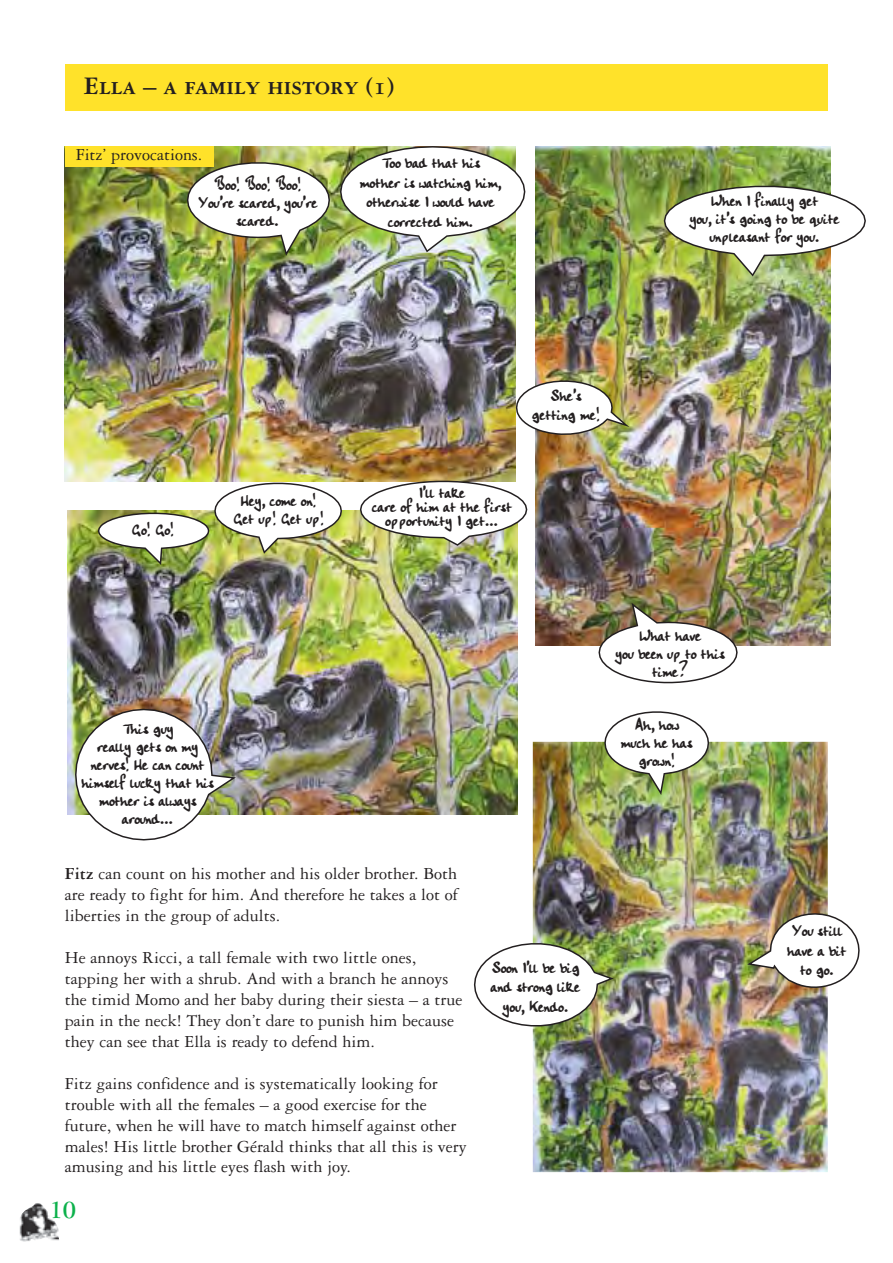
<style>
.page{position:relative;width:893px;height:1263px;background:#fff}
.page>*{position:absolute;margin:0;border:0;box-sizing:border-box;transform-origin:0 0}
.t1{font:26.85px "Garamond Three Bold SC";color:#231f20}
.t2{font:700 26.85px "Garamond Three";color:#0cb14b}
.t3{font:18px/21px "Garamond Three";color:#231f20}
.t4{font:18px/18px "Handwriting Plain 00";color:#231f20;text-align:center}
.s1{font-weight:700}
</style>
<div class="page">
<img style="left:19px;top:1203px;width:40px;height:39px">
<div style="left:65px;top:65px;width:763px;height:46px;background:#ffe22a"></div>
<img style="left:65px;top:146px;width:451px;height:335px">
<div style="left:65px;top:146px;width:148px;height:21px;background:#ffe22a"></div>
<img style="left:533px;top:742px;width:295px;height:430px">
<img style="left:535px;top:146px;width:295px;height:499px">
<img style="left:187px;top:158px;width:143px;height:98px">
<img style="left:340px;top:146px;width:185px;height:106px">
<img style="left:747px;top:902px;width:113px;height:93px">
<img style="left:664px;top:182px;width:202px;height:95px">
<img style="left:67px;top:511px;width:451px;height:304px">
<img style="left:98px;top:477px;width:244px;height:88px">
<img style="left:75px;top:709px;width:161px;height:132px">
<img style="left:598px;top:603px;width:140px;height:81px">
<img style="left:516px;top:374px;width:113px;height:62px">
<img style="left:604px;top:711px;width:105px;height:84px">
<img style="left:474px;top:940px;width:140px;height:90px">
<img style="left:360px;top:477px;width:167px;height:69px">
<h1 class="t1" style="left:84px;top:77px;width:312px">Ella – a family history (1)</h1>
<p class="t3" style="left:76px;top:146px;width:128px">Fitz’ provocations.</p>
<p class="t4" style="left:198px;top:174px;width:121px">Boo! Boo! Boo!<br>You’re scared, you’re scared.</p>
<p class="t4" style="left:360px;top:153px;width:143px;line-height:19.5px">Too bad that his mother is watching him, otherwise I would have corrected him.</p>
<p class="t4" style="left:690px;top:191px;width:151px">When I finally get<br>you, it’s going to be quite unpleasant for you.</p>
<p class="t4" style="left:132px;top:520px;width:44px">Go! Go!</p>
<p class="t4" style="left:233px;top:490px;width:92px">Hey, come on!<br>Get up! Get up!</p>
<p class="t4" style="left:532px;top:385px;width:69px;line-height:19.5px">She’s getting me!</p>
<p class="t4" style="left:372px;top:484px;width:141px;line-height:14.2px">I’ll take<br>care of him at the first opportunity I get…</p>
<p class="t4" style="left:82px;top:719px;width:134px">This guy<br>really gets on my nerves! He can count himself lucky that his mother is always around…</p>
<p class="t3" style="left:65px;top:865px;width:394px;text-align:justify"><span class="s1">Fitz</span> can count on his mother and his older brother. Both are ready to fight for him. And therefore he takes a lot of liberties in the group of adults.</p>
<p class="t3" style="left:65px;top:949px;width:399px">He annoys Ricci, a tall female with two little ones, tapping her with a shrub. And with a branch he annoys the timid Momo and her baby during their siesta – a true pain in the neck! They don’t dare to punish him because they can see that Ella is ready to defend him.</p>
<p class="t3" style="left:65px;top:1074px;width:403px">Fitz gains confidence and is systematically looking for trouble with all the females – a good exercise for the future, when he will have to match himself against other males! His little brother Gérald thinks that all this is very amusing and his little eyes flash with joy.</p>
<h1 class="t2" style="left:50px;top:1200px;width:28px">10</h1>
<p class="t4" style="left:491px;top:957px;width:91px;line-height:19.5px">Soon I’ll be big and strong like you, Kendo.</p>
<p class="t4" style="left:615px;top:625px;width:111px">What have<br>you been up to this time?</p>
<p class="t4" style="left:621px;top:714px;width:73px">Ah, how much he has grown!</p>
<p class="t4" style="left:787px;top:920px;width:61px;line-height:19.5px">You still have a bit to go.</p>
</div>
